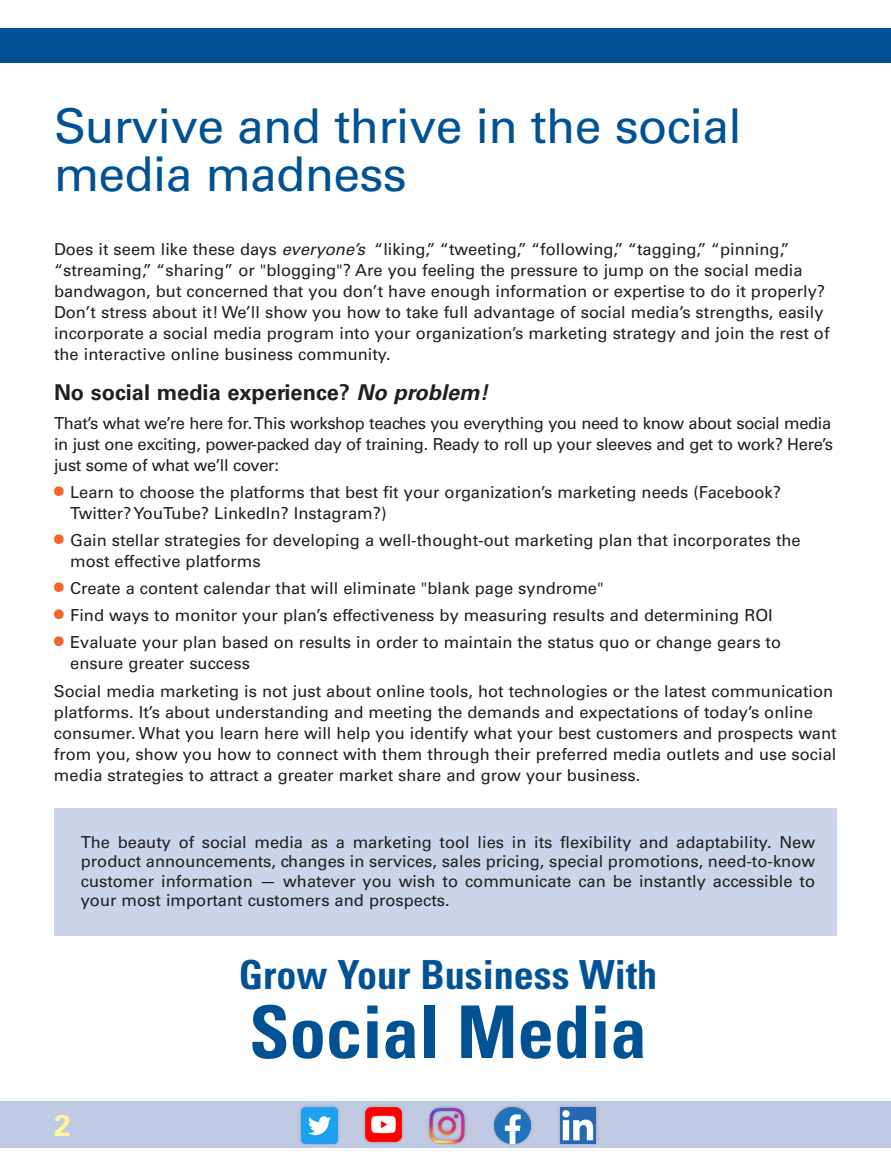
<style>
.page{position:relative;width:891px;height:1175px;background:#fff}
.page>*{position:absolute;margin:0;border:0;box-sizing:border-box;transform-origin:0 0}
.t1{font:700 condensed 72.75px "Univers LT Std";color:#005294}
.t2{font:48px/48px "Univers LT Std";letter-spacing:-.015em;color:#005294}
.t3{font:700 condensed 40.05px "Univers LT Std";color:#005294}
.t4{font:700 30px "Univers LT Std";color:#fff79a}
.Subhead{font:700 21.75px "Univers LT Std";color:#231f20}
.Copy{font:16.5px/21px "Univers LT Std";color:#231f20}
.s1{font-style:italic}
.s2{font-size:27px;color:#f2642f}
</style>
<div class="page">
<div style="left:0;top:1101px;width:891px;height:47px;background:#c0cae2"></div>
<div style="left:0;top:28px;width:891px;height:35px;background:#005294"></div>
<div style="left:54px;top:808px;width:783px;height:128px;background:#cbd4e8"></div>
<div style="left:426px;top:1104px;width:43px;height:42px;background:#bcc5dd"></div>
<img style="left:429px;top:1107px;width:36px;height:36px">
<div style="left:491px;top:1103px;width:44px;height:44px;background:#231f20;opacity:.25"></div>
<img style="left:495px;top:1107px;width:36px;height:36px">
<div style="left:556px;top:1103px;width:44px;height:44px;background:#231f20;opacity:.25"></div>
<img style="left:560px;top:1107px;width:36px;height:36px">
<div style="left:361px;top:1103px;width:44px;height:42px;background:#231f20;opacity:.25"></div>
<img style="left:365px;top:1107px;width:36px;height:35px">
<div style="left:297px;top:1103px;width:44px;height:44px;background:#231f20;opacity:.25"></div>
<img style="left:301px;top:1107px;width:37px;height:36px">
<p class="t2" style="left:54px;top:102px;width:689px">Survive and thrive in the social media madness</p>
<p class="Copy" style="left:54px;top:238px;width:777px">Does it seem like these days <span class="s1">everyone’s</span> “liking,” “tweeting,” “following,” “tagging,” “pinning,” “streaming,” “sharing” or "blogging"? Are you feeling the pressure to jump on the social media bandwagon, but concerned that you don’t have enough information or expertise to do it properly?<br>Don’t stress about it! We’ll show you how to take full advantage of social media’s strengths, easily incorporate a social media program into your organization’s marketing strategy and join the rest of the interactive online business community.</p>
<p class="Subhead" style="left:54px;top:380px;width:436px">No social media experience? <span class="s1">No problem!</span></p>
<p class="Copy" style="left:54px;top:412px;width:781px;text-align:justify">That’s what we’re here for. This workshop teaches you everything you need to know about social media in just one exciting, power-packed day of training. Ready to roll up your sleeves and get to work? Here’s just some of what we’ll cover:</p>
<p class="Copy" style="left:70px;top:481px;width:712px;text-indent:-16px"><span class="s2">•</span> Learn to choose the platforms that best fit your organization’s marketing needs (Facebook?<br>Twitter? YouTube? LinkedIn? Instagram?)</p>
<p class="Copy" style="left:70px;top:529px;width:732px;text-indent:-16px"><span class="s2">•</span> Gain stellar strategies for developing a well-thought-out marketing plan that incorporates the most effective platforms</p>
<p class="Copy" style="left:54px;top:577px;width:551px"><span class="s2">•</span> Create a content calendar that will eliminate "blank page syndrome"</p>
<p class="Copy" style="left:54px;top:604px;width:720px"><span class="s2">•</span> Find ways to monitor your plan’s effectiveness by measuring results and determining ROI</p>
<p class="Copy" style="left:70px;top:631px;width:713px;text-indent:-16px"><span class="s2">•</span> Evaluate your plan based on results in order to maintain the status quo or change gears to ensure greater success</p>
<p class="Copy" style="left:54px;top:681px;width:784px">Social media marketing is not just about online tools, hot technologies or the latest communication platforms. It’s about understanding and meeting the demands and expectations of today’s online consumer. What you learn here will help you identify what your best customers and prospects want from you, show you how to connect with them through their preferred media outlets and use social media strategies to attract a greater market share and grow your business.</p>
<p class="Copy" style="left:81px;top:832px;width:736px;line-height:19.5px;text-align:justify">The beauty of social media as a marketing tool lies in its flexibility and adaptability. New product announcements, changes in services, sales pricing, special promotions, need-to-know customer information — whatever you wish to communicate can be instantly accessible to your most important customers and prospects.</p>
<p class="t4" style="left:54px;top:1108px;width:18px">2</p>
<p class="t3" style="left:239px;top:950px;width:420px">Grow Your Business With</p>
<p class="t1" style="left:249px;top:987px;width:399px">Social Media</p>
</div>
